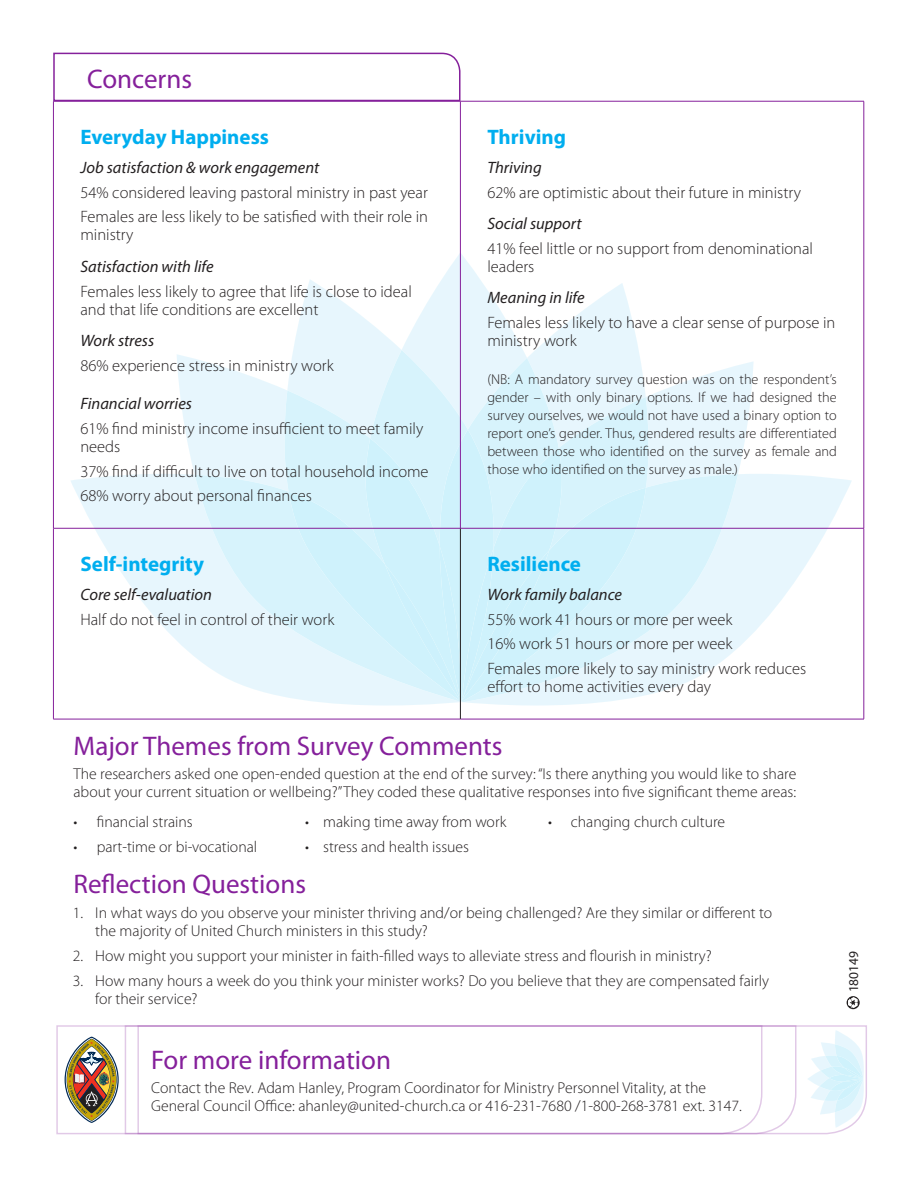
<style>
.page{position:relative;width:918px;height:1188px;background:#fff}
.page>*{position:absolute;margin:0;border:0;box-sizing:border-box;transform-origin:0 0}
.Heading_2{font:27px "Myriad Pro";color:#85209b}
.t1{font:700 21px "Myriad Pro";color:#00aeef}
.t2{font:300 16.5px/18px "Myriad Pro";color:#231f20}
.t3{font:italic 16.5px "Myriad Pro";color:#231f20}
.t4{font:300 15.75px/18px "Myriad Pro";color:#231f20}
.t5{font:300 14.25px/18px "Myriad Pro";color:#231f20;text-align:justify}
.Heading_2-2{font:13.5px "Myriad Pro";color:#231f20}
</style>
<div class="page">
<svg style="left:177px;top:354px;width:112px;height:120px;fill:#e7f6fd"></svg>
<svg style="left:70px;top:474px;width:390px;height:232px"></svg>
<svg style="left:195px;top:475px;width:94px;height:227px;background:#e2f5fc"></svg>
<svg style="left:466px;top:474px;width:386px;height:232px"></svg>
<svg style="left:647px;top:362px;width:107px;height:340px;fill:#e7f6fd"></svg>
<svg style="left:646px;top:474px;width:92px;height:228px;background:#e2f5fc"></svg>
<svg style="left:646px;top:397px;width:4px;height:304px"></svg>
<svg style="left:289px;top:252px;width:357px;height:450px;background:#def4fc"></svg>
<svg style="left:56px;top:1025px;width:68px;height:110px"></svg>
<svg style="left:53px;top:52px;width:408px;height:49px"></svg>
<hr style="left:53px;top:101px;width:407px;height:1px;background:#85209b">
<hr style="left:53px;top:101px;width:1px;height:427px;background:#85209b">
<hr style="left:460px;top:101px;width:404px;height:1px;background:#85209b">
<hr style="left:460px;top:101px;width:1px;height:427px;background:#85209b">
<hr style="left:864px;top:101px;width:1px;height:427px;background:#85209b">
<hr style="left:53px;top:528px;width:407px;height:1px;background:#85209b">
<hr style="left:53px;top:528px;width:1px;height:191px;background:#85209b">
<hr style="left:460px;top:528px;width:404px;height:1px;background:#85209b">
<hr style="left:864px;top:528px;width:1px;height:191px;background:#85209b">
<hr style="left:53px;top:719px;width:407px;height:1px;background:#85209b">
<hr style="left:460px;top:719px;width:404px;height:1px;background:#85209b">
<hr style="left:460px;top:528px;width:1px;height:191px;background:#231f20">
<svg style="left:847px;top:996px;width:13px;height:13px"></svg>
<svg style="left:848px;top:997px;width:11px;height:11px"></svg>
<svg style="left:65px;top:1037px;width:54px;height:86px"></svg>
<svg style="left:124px;top:1025px;width:743px;height:110px"></svg>
<svg style="left:807px;top:1030px;width:57px;height:98px"></svg>
<p class="Heading_2" style="left:87px;top:63px;width:107px">Concerns</p>
<p class="t1" style="left:80px;top:123px;width:190px">Everyday Happiness</p>
<p class="t3" style="left:80px;top:157px;width:240px">Job satisfaction &amp; work engagement</p>
<p class="t2" style="left:80px;top:183px;width:349px">54% considered leaving pastoral ministry in past year</p>
<p class="t2" style="left:80px;top:208px;width:349px">Females are less likely to be satisfied with their role in ministry</p>
<p class="t3" style="left:80px;top:256px;width:135px">Satisfaction with life</p>
<p class="t2" style="left:80px;top:282px;width:333px">Females less likely to agree that life is close to ideal and that life conditions are excellent</p>
<p class="t3" style="left:80px;top:330px;width:75px">Work stress</p>
<p class="t2" style="left:80px;top:356px;width:255px">86% experience stress in ministry work</p>
<p class="t3" style="left:80px;top:393px;width:113px">Financial worries</p>
<p class="t2" style="left:80px;top:419px;width:344px">61% find ministry income insufficient to meet family needs</p>
<p class="t2" style="left:80px;top:462px;width:350px">37% find if difficult to live on total household income</p>
<p class="t2" style="left:80px;top:487px;width:233px">68% worry about personal finances</p>
<p class="t1" style="left:487px;top:123px;width:80px">Thriving</p>
<p class="t3" style="left:487px;top:157px;width:56px">Thriving</p>
<p class="t2" style="left:487px;top:183px;width:315px">62% are optimistic about their future in ministry</p>
<p class="t3" style="left:487px;top:213px;width:96px">Social support</p>
<p class="t2" style="left:487px;top:239px;width:327px">41% feel little or no support from denominational leaders</p>
<p class="t3" style="left:487px;top:288px;width:99px">Meaning in life</p>
<p class="t2" style="left:487px;top:313px;width:350px">Females less likely to have a clear sense of purpose in ministry work</p>
<p class="t5" style="left:487px;top:370px;width:351px">(NB: A mandatory survey question was on the respondent’s gender – with only binary options. If we had designed the survey ourselves, we would not have used a binary option to report one’s gender. Thus, gendered results are differentiated between those who identified on the survey as female and those who identified on the survey as male.)</p>
<p class="t1" style="left:80px;top:550px;width:125px">Self-integrity</p>
<p class="t3" style="left:80px;top:584px;width:133px">Core self-evaluation</p>
<p class="t2" style="left:80px;top:610px;width:255px">Half do not feel in control of their work</p>
<p class="t1" style="left:487px;top:550px;width:95px">Resilience</p>
<p class="t3" style="left:487px;top:584px;width:136px">Work family balance</p>
<p class="t2" style="left:487px;top:610px;width:247px">55% work 41 hours or more per week</p>
<p class="t2" style="left:487px;top:635px;width:247px">16% work 51 hours or more per week</p>
<p class="t2" style="left:487px;top:659px;width:321px">Females more likely to say ministry work reduces effort to home activities every day</p>
<p class="Heading_2" style="left:74px;top:729px;width:431px">Major Themes from Survey Comments</p>
<p class="t4" style="left:74px;top:765px;width:724px">The researchers asked one open-ended question at the end of the survey: “Is there anything you would like to share about your current situation or wellbeing?” They coded these qualitative responses into five significant theme areas:</p>
<p class="t4" style="left:74px;top:813px;width:121px">• financial strains</p>
<p class="t4" style="left:305px;top:813px;width:203px">• making time away from work</p>
<p class="t4" style="left:548px;top:813px;width:179px">• changing church culture</p>
<p class="t4" style="left:74px;top:838px;width:185px">• part-time or bi-vocational</p>
<p class="t4" style="left:305px;top:838px;width:165px">• stress and health issues</p>
<p class="Heading_2" style="left:74px;top:868px;width:234px">Reflection Questions</p>
<p class="t4" style="left:95px;top:904px;width:679px;text-indent:-22px">1. In what ways do you observe your minister thriving and/or being challenged? Are they similar or different to the majority of United Church ministers in this study?</p>
<p class="t4" style="left:73px;top:946px;width:641px">2. How might you support your minister in faith-filled ways to alleviate stress and flourish in ministry?</p>
<p class="t4" style="left:95px;top:971px;width:675px;text-indent:-22px">3. How many hours a week do you think your minister works? Do you believe that they are compensated fairly for their service?</p>
<p class="Heading_2" style="left:151px;top:1043px;width:241px">For more information</p>
<p class="t4" style="left:151px;top:1079px;width:592px">Contact the Rev. Adam Hanley, Program Coordinator for Ministry Personnel Vitality, at the<br>General Council Office: ahanley@united-church.ca or 416-231-7680 /1-800-268-3781 ext. 3147.</p>
<p class="Heading_2-2" style="left:845px;top:992px;width:43px;rotate:-90deg">180149</p>
</div>
